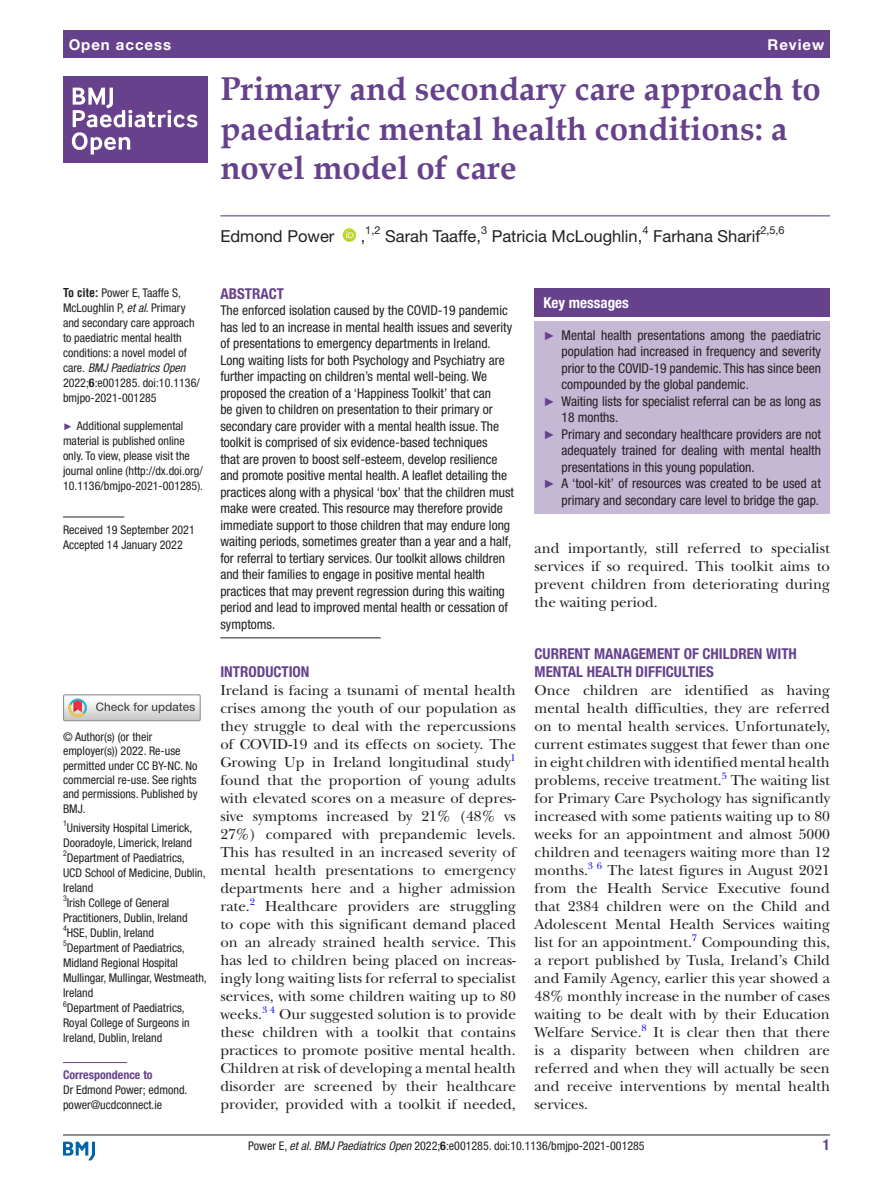
<style>
.page{position:relative;width:893px;height:1191px;background:#fff}
.page>*{position:absolute;margin:0;border:0;box-sizing:border-box;transform-origin:0 0}
.t1{font:700 33px/39px "Book Antiqua";color:#66428c}
.t2{font:16.5px "Helvetica Neue LT Std";color:#231f20}
.t3{font:15px/18px "New Baskerville";color:#231f20;text-align:justify}
.t4{font:700 condensed 15px/18px "Helvetica Neue LT Std";color:#66428c}
.t5{font:700 15px "Helvetica Neue LT Std";letter-spacing:.065em;color:#fff}
.t6{font:700 condensed 15px "Helvetica Neue LT Std";color:#fff}
.t7{font:condensed 13.5px/16.5px "Helvetica Neue LT Std";color:#231f20}
.t8{font:condensed 12px/15px "Helvetica Neue LT Std";color:#231f20}
.t9{font:700 condensed 12px "Helvetica Neue LT Std";color:#66428c}
.t10{font:10.95px "Helvetica Neue LT Std";color:#231f20}
.t11{font:9.9px "New Baskerville";color:#00f}
.t12{font:condensed 7.95px "Helvetica Neue LT Std";color:#231f20}
.s1{font-family:"Helvetica LT Std";font-weight:700}
.s2{font-style:italic}
.s3{font-weight:700}
.s4{font-family:"Arial";font-stretch:normal;font-size:9.75px;color:#66428c}
.s5{font-family:"Arial";font-stretch:normal;font-size:12px;color:#66428c}
</style>
<div class="page">
<hr style="left:63px;top:1134px;width:767px;height:1px;background:#231f20">
<svg style="left:63px;top:1141px;width:32px;height:19px"></svg>
<div style="left:63px;top:31px;width:767px;height:27px;background:#66428c"></div>
<hr style="left:220px;top:215px;width:610px;height:1px;background:#66428c">
<svg style="left:343px;top:228px;width:13px;height:14px"></svg>
<hr style="left:63px;top:516px;width:61px;height:1px;background:#231f20">
<hr style="left:63px;top:1062px;width:64px;height:1px;background:#66428c">
<div style="left:63px;top:694px;width:138px;height:27px;border:1px solid #969090"></div>
<svg style="left:64px;top:695px;width:136px;height:25px"></svg>
<div style="left:63px;top:76px;width:144px;height:87px;background:#67418b"></div>
<svg style="left:72px;top:88px;width:125px;height:66px"></svg>
<hr style="left:220px;top:637px;width:161px;height:1px;background:#231f20">
<div style="left:535px;top:288px;width:295px;height:29px;background:#66428c"></div>
<div style="left:535px;top:321px;width:295px;height:192px;background:#c4b8d4"></div>
<p class="t5" style="left:69px;top:35px;width:104px">Open access</p>
<p class="t5" style="left:768px;top:35px;width:58px">Review</p>
<h1 class="t1" style="left:220px;top:70px;width:602px">Primary and secondary care approach to paediatric mental health conditions: a novel model of care</h1>
<p class="t2" style="left:220px;top:226px;width:115px">Edmond Power</p>
<p class="t10" style="left:365px;top:224px;width:17px">1,2</p>
<p class="t2" style="left:385px;top:226px;width:97px">Sarah Taaffe,</p>
<p class="t10" style="left:481px;top:224px;width:8px">3</p>
<p class="t2" style="left:492px;top:226px;width:152px">Patricia McLoughlin,</p>
<p class="t10" style="left:642px;top:224px;width:8px">4</p>
<p class="t2" style="left:653px;top:226px;width:109px">Farhana Sharif</p>
<p class="t10" style="left:760px;top:224px;width:26px">2,5,6</p>
<p class="t2" style="left:361px;top:226px;width:6px">,</p>
<p class="t8" style="left:63px;top:285px;width:138px"><span class="s1">To cite:</span> Power E, Taaffe S,<br>McLoughlin P, <span class="s2">et al</span>. Primary and secondary care approach to paediatric mental health conditions: a novel model of care. <span class="s2">BMJ Paediatrics Open<br></span>2022;<span class="s3">6</span>:e001285. doi:10.1136/ bmjpo-2021-001285</p>
<p class="t8" style="left:63px;top:418px;width:142px"><span class="s4">►</span> Additional supplemental material is published online only. To view, please visit the journal online (http://dx.doi.org/<br>10.1136/bmjpo-2021-001285).</p>
<p class="t8" style="left:63px;top:522px;width:133px">Received 19 September 2021<br>Accepted 14 January 2022</p>
<p class="t8" style="left:63px;top:729px;width:136px;line-height:14.4px">© Author(s) (or their employer(s)) 2022. Re-use permitted under CC BY-NC. No commercial re-use. See rights and permissions. Published by<br>BMJ.</p>
<p class="t12" style="left:63px;top:819px;width:5px">1</p>
<p class="t8" style="left:63px;top:820px;width:131px;text-align:center">University Hospital Limerick,<br>Dooradoyle, Limerick, Ireland</p>
<p class="t12" style="left:63px;top:849px;width:5px">2</p>
<p class="t8" style="left:63px;top:850px;width:144px;text-indent:4px">Department of Paediatrics,<br>UCD School of Medicine, Dublin,<br>Ireland</p>
<p class="t12" style="left:63px;top:894px;width:5px">3</p>
<p class="t8" style="left:63px;top:895px;width:126px;text-indent:4px">Irish College of General<br>Practitioners, Dublin, Ireland</p>
<p class="t12" style="left:63px;top:924px;width:5px">4</p>
<p class="t8" style="left:67px;top:925px;width:89px">HSE, Dublin, Ireland</p>
<p class="t12" style="left:63px;top:939px;width:5px">5</p>
<p class="t8" style="left:63px;top:940px;width:145px;text-indent:4px">Department of Paediatrics,<br>Midland Regional Hospital<br>Mullingar, Mullingar, Westmeath,<br>Ireland<br><sup>6</sup>Department of Paediatrics,<br>Royal College of Surgeons in<br>Ireland, Dublin, Ireland</p>
<p class="t9" style="left:63px;top:1068px;width:91px">Correspondence to</p>
<p class="t8" style="left:63px;top:1082px;width:126px">Dr Edmond Power; edmond. power@ucdconnect.ie</p>
<p class="t4" style="left:220px;top:284px;width:65px">ABSTRACT</p>
<p class="t7" style="left:220px;top:302px;width:295px">The enforced isolation caused by the COVID-19 pandemic has led to an increase in mental health issues and severity of presentations to emergency departments in Ireland.<br>Long waiting lists for both Psychology and Psychiatry are further impacting on children’s mental well-being. We proposed the creation of a ‘Happiness Toolkit’ that can<br>be given to children on presentation to their primary or secondary care provider with a mental health issue. The toolkit is comprised of six evidence-based techniques<br>that are proven to boost self-esteem, develop resilience and promote positive mental health. A leaflet detailing the practices along with a physical ‘box’ that the children must make were created. This resource may therefore provide immediate support to those children that may endure long waiting periods, sometimes greater than a year and a half, for referral to tertiary services. Our toolkit allows children and their families to engage in positive mental health practices that may prevent regression during this waiting period and lead to improved mental health or cessation of symptoms.</p>
<p class="t4" style="left:220px;top:662px;width:91px">INTRODUCTION</p>
<p class="t3" style="left:220px;top:681px;width:297px">Ireland is facing a tsunami of mental health crises among the youth of our population as they struggle to deal with the repercussions of COVID-19 and its effects on society. The Growing Up in Ireland longitudinal study</p>
<p class="t11" style="left:511px;top:751px;width:7px">1</p>
<p class="t3" style="left:220px;top:771px;width:297px">found that the proportion of young adults with elevated scores on a measure of depres&shy;sive symptoms increased by 21% (48% vs 27%) compared with prepandemic levels.<br>This has resulted in an increased severity of mental health presentations to emergency departments here and a higher admission rate.</p>
<p class="t11" style="left:250px;top:895px;width:7px">2</p>
<p class="t3" style="left:220px;top:897px;width:297px;text-indent:45px">Healthcare providers are struggling to cope with this significant demand placed on an already strained health service. This has led to children being placed on increas&shy;ingly long waiting lists for referral to specialist services, with some children waiting up to 80 weeks.</p>
<p class="t11" style="left:262px;top:1003px;width:15px">3 4</p>
<p class="t3" style="left:220px;top:1005px;width:297px;text-indent:59px">Our suggested solution is to provide these children with a toolkit that contains practices to promote positive mental health.<br>Children at risk of developing a mental health disorder are screened by their healthcare provider, provided with a toolkit if needed,</p>
<p class="t6" style="left:544px;top:293px;width:87px">Key messages</p>
<p class="t7" style="left:544px;top:326px;width:279px"><span class="s5">►</span> Mental health presentations among the paediatric</p>
<p class="t7" style="left:562px;top:343px;width:261px">population had increased in frequency and severity</p>
<p class="t7" style="left:562px;top:359px;width:261px">prior to the COVID-19 pandemic. This has since been</p>
<p class="t7" style="left:562px;top:376px;width:189px">compounded by the global pandemic.</p>
<p class="t7" style="left:544px;top:392px;width:279px"><span class="s5">►</span> Waiting lists for specialist referral can be as long as</p>
<p class="t7" style="left:562px;top:409px;width:58px">18 months.</p>
<p class="t7" style="left:544px;top:425px;width:279px"><span class="s5">►</span> Primary and secondary healthcare providers are not</p>
<p class="t7" style="left:562px;top:442px;width:261px">adequately trained for dealing with mental health</p>
<p class="t7" style="left:562px;top:458px;width:195px">presentations in this young population.</p>
<p class="t7" style="left:544px;top:475px;width:279px"><span class="s5">►</span> A ‘tool-kit’ of resources was created to be used at</p>
<p class="t7" style="left:562px;top:491px;width:259px">primary and secondary care level to bridge the gap.</p>
<p class="t3" style="left:535px;top:539px;width:297px">and importantly, still referred to specialist services if so required. This toolkit aims to prevent children from deteriorating during the waiting period.</p>
<p class="t4" style="left:535px;top:644px;width:264px">CURRENT MANAGEMENT OF CHILDREN WITH<br>MENTAL HEALTH DIFFICULTIES</p>
<p class="t3" style="left:535px;top:681px;width:297px">Once children are identified as having mental health difficulties, they are referred on to mental health services. Unfortunately, current estimates suggest that fewer than one in eight children with identified mental health problems, receive treatment.<sup>5</sup> The waiting list for Primary Care Psychology has significantly increased with some patients waiting up to 80 weeks for an appointment and almost 5000 children and teenagers waiting more than 12 months.</p>
<p class="t11" style="left:588px;top:859px;width:16px">3 6</p>
<p class="t3" style="left:535px;top:861px;width:297px;text-indent:73px">The latest figures in August 2021 from the Health Service Executive found that 2384 children were on the Child and Adolescent Mental Health Services waiting list for an appointment.</p>
<p class="t11" style="left:692px;top:931px;width:7px">7</p>
<p class="t3" style="left:535px;top:933px;width:297px;text-indent:167px">Compounding this, a report published by Tusla, Ireland’s Child and Family Agency, earlier this year showed a 48% monthly increase in the number of cases waiting to be dealt with by their Education Welfare Service.</p>
<p class="t11" style="left:642px;top:1021px;width:7px">8</p>
<p class="t3" style="left:535px;top:1023px;width:297px;text-indent:119px">It is clear then that there is a disparity between when children are referred and when they will actually be seen and receive interventions by mental health services.</p>
<p class="t8" style="left:248px;top:1137px;width:398px">Power E, <span class="s2">et al</span>. <span class="s2">BMJ Paediatrics Open</span> 2022;<span class="s3">6</span>:e001285. doi:10.1136/bmjpo-2021-001285</p>
<p class="t4" style="left:823px;top:1135px;width:9px">1</p>
</div>
